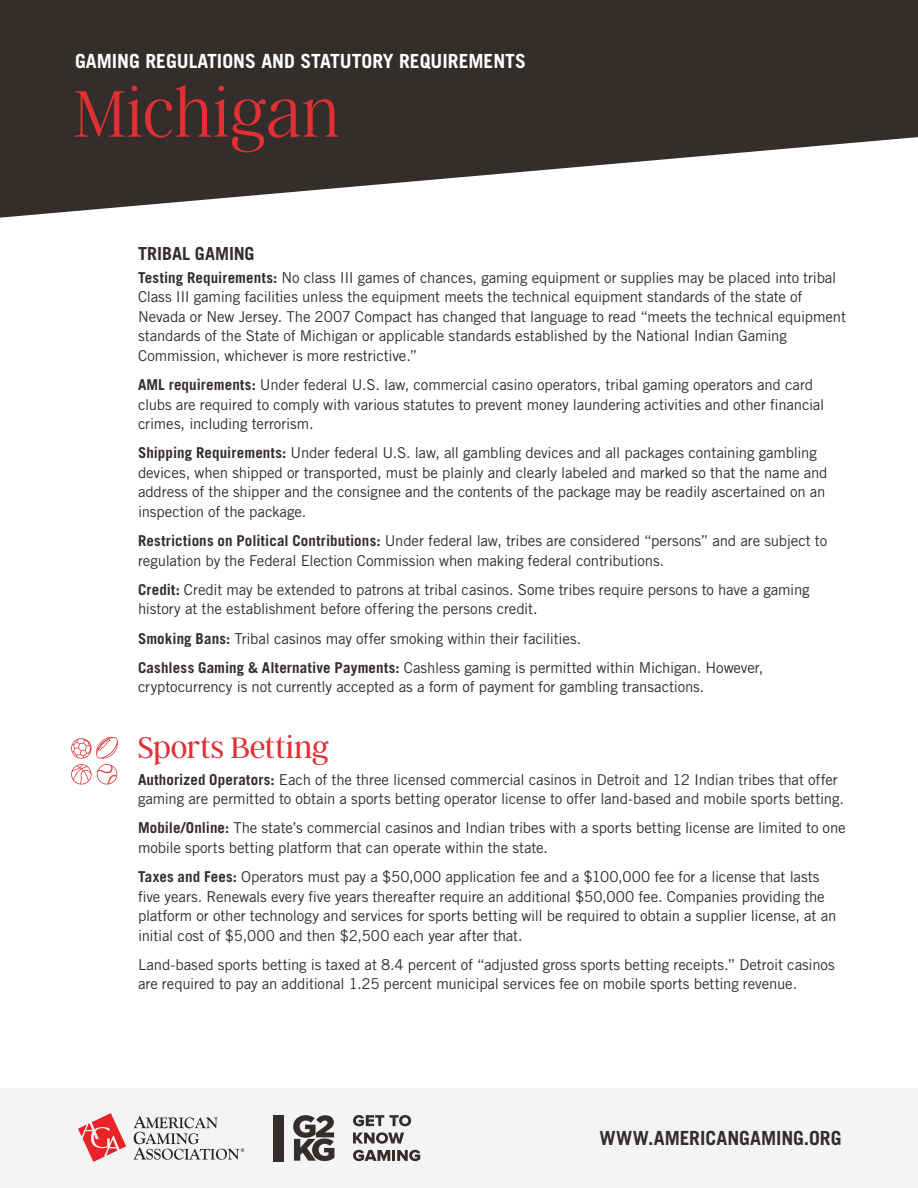
<style>
.page{position:relative;width:918px;height:1188px;background:#fff}
.page>*{position:absolute;margin:0;border:0;box-sizing:border-box;transform-origin:0 0}
.t1{font:100 73.5px "Argent CF";letter-spacing:.01em;color:#e22f32}
.t2{font:300 33px "Argent CF";color:#e22f32}
.t3{font:700 19.5px "Trade Gothic LT Std";color:#fff}
.t4{font:700 19.5px "Trade Gothic LT Std";color:#332d2b}
.t5{font:700 18px "Trade Gothic LT Std";color:#332d2b}
.t6{font:15px/19.5px "Trade Gothic LT Std";letter-spacing:-.01em;color:#332d2b}
.s1{font-weight:700}
</style>
<div class="page">
<svg style="left:0;top:0;width:918px;height:218px;fill:#332d2b"></svg>
<div style="left:0;top:1088px;width:918px;height:100px;background:#f4f4f4"></div>
<svg style="left:78px;top:1113px;width:48px;height:49px"></svg>
<svg style="left:134px;top:1116px;width:110px;height:44px"></svg>
<svg style="left:293px;top:1115px;width:41px;height:46px"></svg>
<div style="left:273px;top:1115px;width:10px;height:46px;background:#332d2b"></div>
<svg style="left:353px;top:1132px;width:51px;height:12px"></svg>
<svg style="left:353px;top:1150px;width:67px;height:11px"></svg>
<svg style="left:353px;top:1115px;width:58px;height:11px"></svg>
<svg style="left:71px;top:737px;width:47px;height:48px"></svg>
<h3 class="t3" style="left:75px;top:50px;width:452px">GAMING REGULATIONS AND STATUTORY REQUIREMENTS</h3>
<h1 class="t1" style="left:74px;top:76px;width:268px">Michigan</h1>
<p class="t5" style="left:138px;top:243px;width:118px">TRIBAL GAMING</p>
<p class="t6" style="left:138px;top:268px;width:709px"><span class="s1">Testing Requirements:</span> No class III games of chances, gaming equipment or supplies may be placed into tribal Class III gaming facilities unless the equipment meets the technical equipment standards of the state of Nevada or New Jersey. The 2007 Compact has changed that language to read “meets the technical equipment standards of the State of Michigan or applicable standards established by the National Indian Gaming Commission, whichever is more restrictive.”</p>
<p class="t6" style="left:138px;top:375px;width:688px"><span class="s1">AML requirements:</span> Under federal U.S. law, commercial casino operators, tribal gaming operators and card clubs are required to comply with various statutes to prevent money laundering activities and other financial crimes, including terrorism.</p>
<p class="t6" style="left:138px;top:443px;width:691px"><span class="s1">Shipping Requirements:</span> Under federal U.S. law, all gambling devices and all packages containing gambling devices, when shipped or transported, must be plainly and clearly labeled and marked so that the name and address of the shipper and the consignee and the contents of the package may be readily ascertained on an inspection of the package.</p>
<p class="t6" style="left:138px;top:531px;width:691px"><span class="s1">Restrictions on Political Contributions:</span> Under federal law, tribes are considered “persons” and are subject to regulation by the Federal Election Commission when making federal contributions.</p>
<p class="t6" style="left:138px;top:580px;width:673px"><span class="s1">Credit:</span> Credit may be extended to patrons at tribal casinos. Some tribes require persons to have a gaming history at the establishment before offering the persons credit.</p>
<p class="t6" style="left:138px;top:624px;width:627px;line-height:29.2px"><span class="s1">Smoking Bans:</span> Tribal casinos may offer smoking within their facilities.<br><span class="s1">Cashless Gaming &amp; Alternative Payments:</span> Cashless gaming is permitted within Michigan. However,</p>
<p class="t6" style="left:138px;top:677px;width:568px">cryptocurrency is not currently accepted as a form of payment for gambling transactions.</p>
<h2 class="t2" style="left:138px;top:730px;width:193px">Sports Betting</h2>
<p class="t6" style="left:138px;top:769px;width:707px"><span class="s1">Authorized Operators:</span> Each of the three licensed commercial casinos in Detroit and 12 Indian tribes that offer gaming are permitted to obtain a sports betting operator license to offer land-based and mobile sports betting.</p>
<p class="t6" style="left:138px;top:818px;width:709px"><span class="s1">Mobile/Online:</span> The state’s commercial casinos and Indian tribes with a sports betting license are limited to one mobile sports betting platform that can operate within the state.</p>
<p class="t6" style="left:138px;top:867px;width:700px"><span class="s1">Taxes and Fees:</span> Operators must pay a $50,000 application fee and a $100,000 fee for a license that lasts five years. Renewals every five years thereafter require an additional $50,000 fee. Companies providing the platform or other technology and services for sports betting will be required to obtain a supplier license, at an initial cost of $5,000 and then $2,500 each year after that.</p>
<p class="t6" style="left:138px;top:955px;width:698px">Land-based sports betting is taxed at 8.4 percent of “adjusted gross sports betting receipts.” Detroit casinos are required to pay an additional 1.25 percent municipal services fee on mobile sports betting revenue.</p>
<h3 class="t4" style="left:599px;top:1126px;width:244px">WWW.AMERICANGAMING.ORG</h3>
</div>
